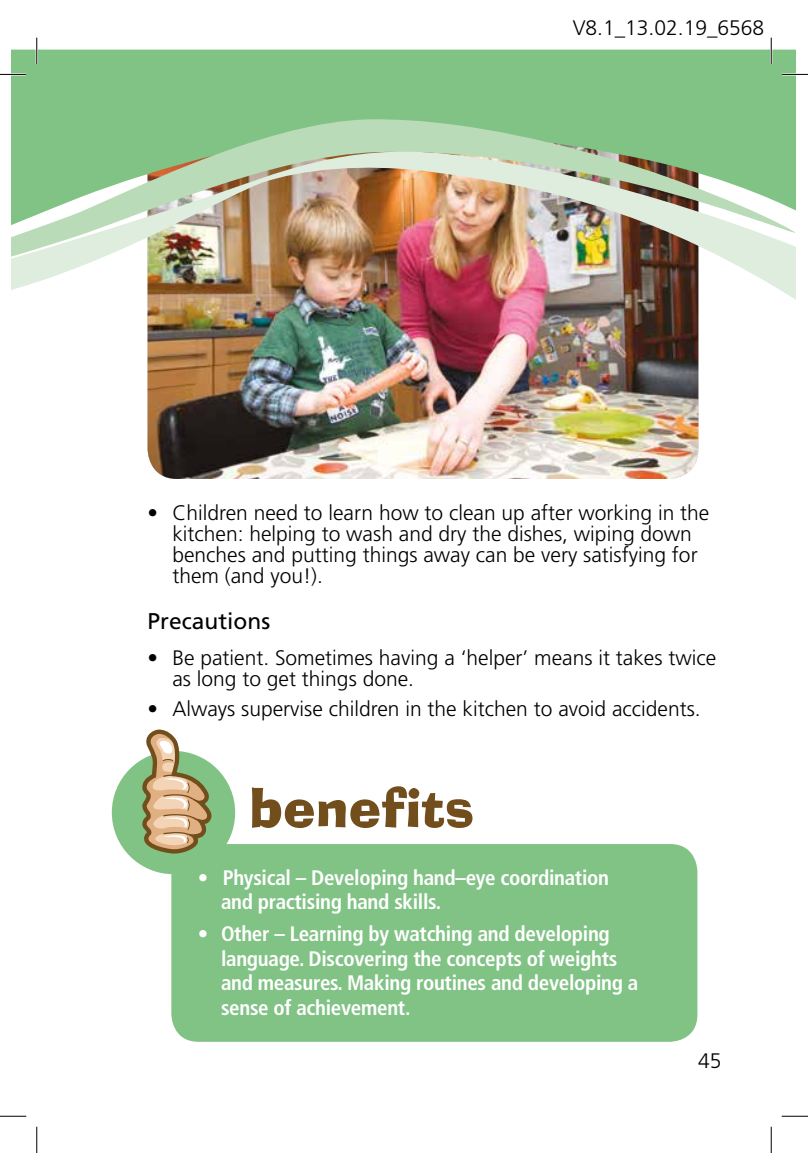
<style>
.page{position:relative;width:808px;height:1153px;background:#fff}
.page>*{position:absolute;margin:0;border:0;box-sizing:border-box;transform-origin:0 0}
.t1{font:51.8px "Ad Lib BT";color:#724e1d}
.t2{font:22.75px "Frutiger LT Std";color:#000}
.t3{font:300 21px/21px "Frutiger LT Std";color:#000}
.t4{font:700 condensed 21px/24.5px "Frutiger LT Std";letter-spacing:-.015em;color:#fff}
</style>
<div class="page">
<img style="left:147px;top:404px;width:551px;height:75px">
<div style="left:171px;top:844px;width:526px;height:198px;background:#81c285;border-radius:27px"></div>
<div style="left:112px;top:751px;width:123px;height:123px;background:#81c285;border-radius:50%"></div>
<svg style="left:140px;top:729px;width:75px;height:124px"></svg>
<div style="left:12px;top:50px;width:784px;height:68px;background:#81c285"></div>
<svg style="left:12px;top:118px;width:784px;height:25px;background:#8ec790"></svg>
<img style="left:12px;top:143px;width:784px;height:261px">
<hr style="left:0;top:73px;width:26px;height:3px;background:#fff">
<hr style="left:781px;top:73px;width:27px;height:3px;background:#fff">
<hr style="left:36px;top:38px;width:2px;height:26px;background:#fff">
<hr style="left:770px;top:38px;width:2px;height:26px;background:#fff">
<svg style="left:0;top:74px;width:26px;height:1px"></svg>
<svg style="left:781px;top:74px;width:27px;height:1px"></svg>
<svg style="left:0;top:1116px;width:26px;height:1px"></svg>
<svg style="left:781px;top:1116px;width:27px;height:1px"></svg>
<svg style="left:36px;top:38px;width:1px;height:26px"></svg>
<svg style="left:36px;top:1127px;width:1px;height:26px"></svg>
<svg style="left:771px;top:38px;width:1px;height:26px"></svg>
<svg style="left:771px;top:1127px;width:1px;height:26px"></svg>
<p class="t3" style="left:572px;top:17px;width:193px">V8.1_13.02.19_6568</p>
<p class="t3" style="left:172px;top:502px;width:538px;text-indent:-25px">• Children need to learn how to clean up after working in the kitchen: helping to wash and dry the dishes, wiping down benches and putting things away can be very satisfying for them (and you!).</p>
<p class="t2" style="left:147px;top:607px;width:124px">Precautions</p>
<p class="t3" style="left:172px;top:647px;width:545px;text-indent:-25px">• Be patient. Sometimes having a ‘helper’ means it takes twice as long to get things done.</p>
<p class="t3" style="left:147px;top:699px;width:554px">• Always supervise children in the kitchen to avoid accidents.</p>
<h1 class="t1" style="left:249px;top:775px;width:226px">benefits</h1>
<p class="t4" style="left:221px;top:865px;width:389px;text-indent:-23px">• Physical – Developing hand–eye coordination and practising hand skills.</p>
<p class="t4" style="left:221px;top:921px;width:419px;text-indent:-23px">• Other – Learning by watching and developing language. Discovering the concepts of weights and measures. Making routines and developing a sense of achievement.</p>
<p class="t3" style="left:698px;top:1051px;width:25px">45</p>
</div>
